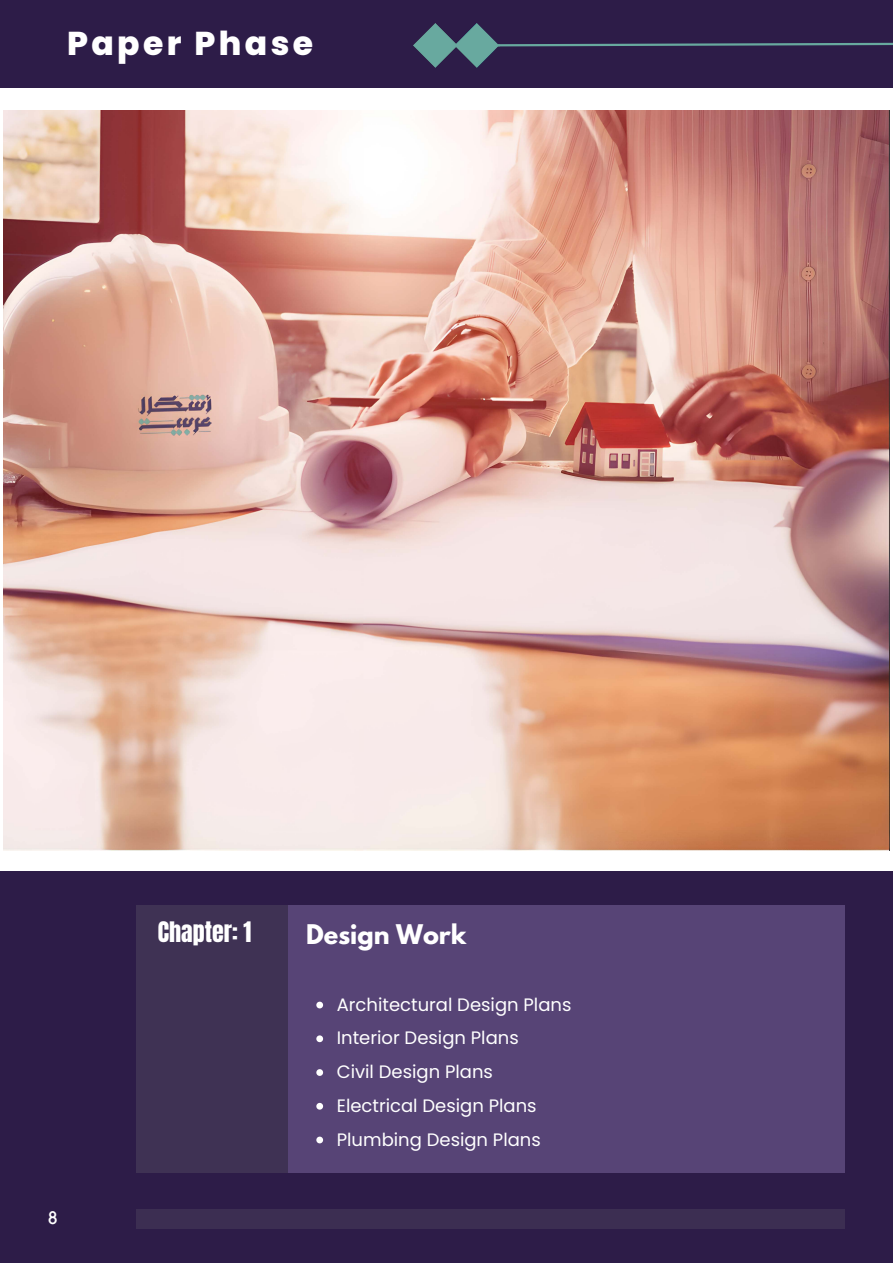
<style>
.page{position:relative;width:893px;height:1264px;background:#fff}
.page>*{position:absolute;margin:0;border:0;box-sizing:border-box;transform-origin:0 0}
.t1{font:800 33px "Poppins";letter-spacing:.1em;color:#fff}
.t2{font:700 24px "League Spartan";color:#fff}
.t3{font:24px "Anton";color:#fff}
.t4{font:18px "Poppins";color:#fff}
.t5{font:18px "Kollektif";color:#fff}
</style>
<div class="page">
<div style="left:0;top:0;width:892px;height:88px;background:#2d1c48"></div>
<img style="left:413px;top:23px;width:84px;height:45px">
<svg style="left:495px;top:42px;width:397px;height:6px"></svg>
<div style="left:0;top:870px;width:892px;height:392px;background:#2d1c48"></div>
<div style="left:136px;top:1209px;width:708px;height:20px;background:#3f3254"></div>
<img style="left:4px;top:110px;width:885px;height:740px">
<div style="left:136px;top:905px;width:152px;height:268px;background:#3f3254"></div>
<div style="left:288px;top:905px;width:556px;height:268px;background:#574476"></div>
<svg style="left:316px;top:1001px;width:7px;height:7px"></svg>
<svg style="left:316px;top:1035px;width:7px;height:7px"></svg>
<svg style="left:316px;top:1069px;width:7px;height:6px"></svg>
<svg style="left:316px;top:1102px;width:7px;height:7px"></svg>
<svg style="left:316px;top:1136px;width:7px;height:7px"></svg>
<p class="t1" style="left:67px;top:20px;width:247px">Paper Phase</p>
<p class="t5" style="left:48px;top:1209px;width:11px">8</p>
<p class="t3" style="left:158px;top:914px;width:95px">Chapter: 1</p>
<p class="t2" style="left:306px;top:922px;width:162px">Design Work</p>
<p class="t4" style="left:337px;top:991px;width:236px">Architectural Design Plans</p>
<p class="t4" style="left:337px;top:1025px;width:183px">Interior Design Plans</p>
<p class="t4" style="left:337px;top:1059px;width:158px">Civil Design Plans</p>
<p class="t4" style="left:337px;top:1092px;width:201px">Electrical Design Plans</p>
<p class="t4" style="left:337px;top:1126px;width:205px">Plumbing Design Plans</p>
</div>
